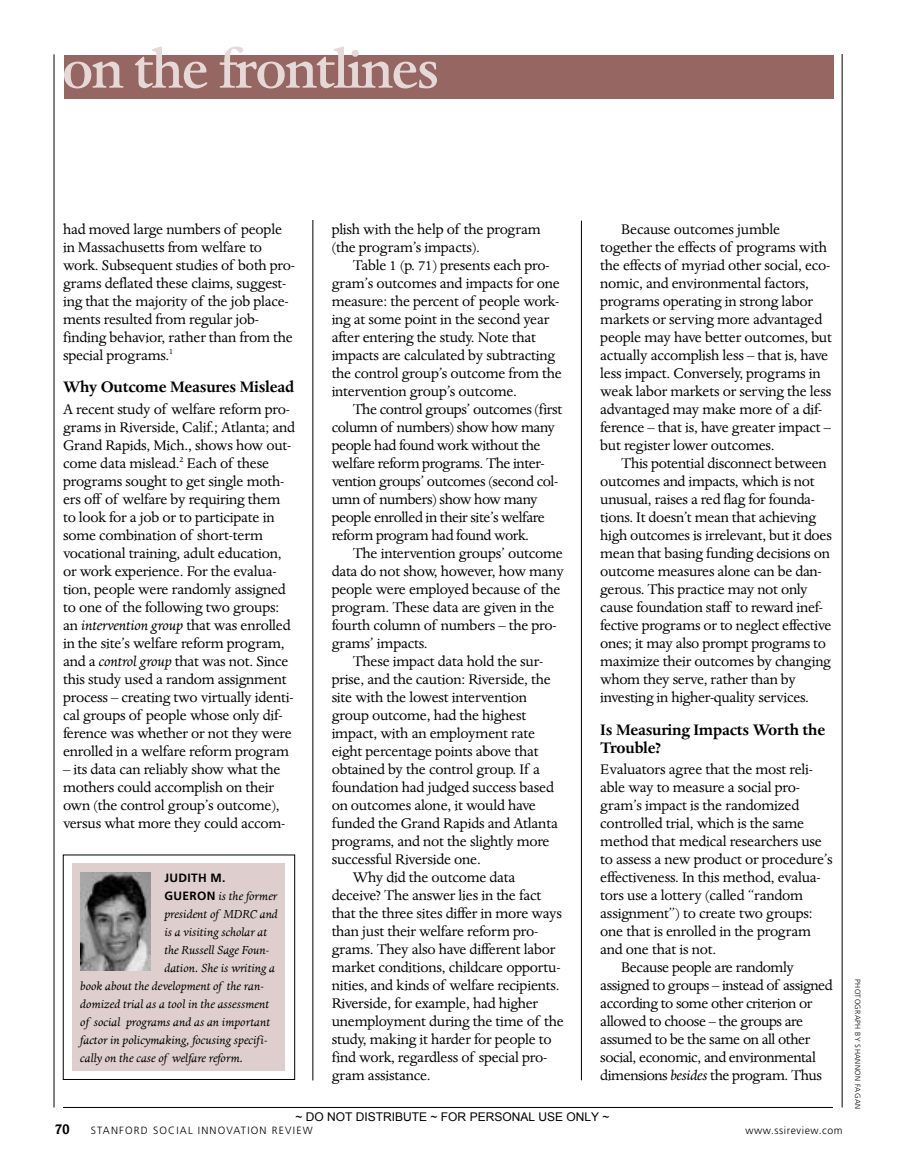
<style>
.page{position:relative;width:905px;height:1175px;background:#fff}
.page>*{position:absolute;margin:0;border:0;box-sizing:border-box;transform-origin:0 0}
.t1{font:500 61.5px "Dante MT Std";letter-spacing:-.03em;color:#e5d9d8}
.t2{font:700 17.7px/18px "Dante MT Std";letter-spacing:-.015em;color:#000}
.t3{font:16.2px/18px "Dante MT Std";letter-spacing:-.015em;color:#000}
.t4{font:italic 13.5px "Dante MT Std";letter-spacing:-.005em;color:#000}
.t5{font:700 13.5px "Cantoria MT Std";color:#000}
.t6{font:12px "Arial";color:#000}
.t7{font:700 12px "Frutiger LT Std";letter-spacing:.03em;color:#000}
.t8{font:300 10.5px "Frutiger LT Std";letter-spacing:.11em;color:#000}
.t9{font:300 10.5px "Frutiger LT Std";letter-spacing:.055em;color:#000}
.t10{font:300 7.5px "Frutiger LT Std";letter-spacing:.055em;color:#000}
.s1{font-style:italic}
.s2{font-family:"Frutiger LT Std";font-weight:700;font-style:normal;font-size:12px}
</style>
<div class="page">
<hr style="left:312px;top:220px;width:1px;height:860px;background:#000">
<hr style="left:581px;top:220px;width:1px;height:860px;background:#000">
<hr style="left:841px;top:54px;width:1px;height:1053px;background:#000">
<hr style="left:54px;top:54px;width:1px;height:1053px;background:#000">
<hr style="left:63px;top:1107px;width:769px;height:1px;background:#000">
<div style="left:64px;top:55px;width:769px;height:44px;background:#966662"></div>
<div style="left:72px;top:863px;width:213px;height:207px;background:#decfce"></div>
<img style="left:80px;top:872px;width:71px;height:98px">
<h1 class="t1" style="left:62px;top:47px;width:379px">on the frontlines</h1>
<p class="t3" style="left:63px;top:221px;width:234px">had moved large numbers of people in Massachusetts from welfare to work. Subsequent studies of both pro&shy;grams deflated these claims, suggest&shy;ing that the majority of the job place&shy;ments resulted from regular job&shy;finding behavior, rather than from the special programs.<sup>1</sup></p>
<p class="t2" style="left:63px;top:379px;width:233px">Why Outcome Measures Mislead</p>
<p class="t3" style="left:63px;top:401px;width:234px">A recent study of welfare reform pro&shy;grams in Riverside, Calif.; Atlanta; and Grand Rapids, Mich., shows how out&shy;come data mislead.<sup>2</sup> Each of these programs sought to get single moth&shy;ers off of welfare by requiring them to look for a job or to participate in some combination of short-term vocational training, adult education, or work experience. For the evalua&shy;tion, people were randomly assigned to one of the following two groups: an <span class="s1">intervention group</span> that was enrolled in the site’s welfare reform program, and a <span class="s1">control group</span> that was not. Since this study used a random assignment process – creating two virtually identi&shy;cal groups of people whose only dif&shy;ference was whether or not they were enrolled in a welfare reform program</p>
<p class="t3" style="left:63px;top:761px;width:224px">– its data can reliably show what the mothers could accomplish on their own (the control group’s outcome), versus what more they could accom-</p>
<p class="t7" style="left:164px;top:873px;width:63px">JUDITH M.</p>
<p class="t4" style="left:164px;top:891px;width:114px"><span class="s2">GUERON</span> is the former</p>
<p class="t4" style="left:164px;top:909px;width:115px">president of MDRC and</p>
<p class="t4" style="left:164px;top:927px;width:104px">is a visiting scholar at</p>
<p class="t4" style="left:164px;top:945px;width:106px">the Russell Sage Foun-</p>
<p class="t4" style="left:164px;top:963px;width:112px">dation. She is writing a</p>
<p class="t4" style="left:80px;top:981px;width:185px">book about the development of the ran-</p>
<p class="t4" style="left:80px;top:999px;width:190px">domized trial as a tool in the assessment</p>
<p class="t4" style="left:80px;top:1017px;width:191px">of social programs and as an important</p>
<p class="t4" style="left:80px;top:1035px;width:189px">factor in policymaking, focusing specifi-</p>
<p class="t4" style="left:80px;top:1053px;width:164px">cally on the case of welfare reform.</p>
<p class="t3" style="left:331px;top:221px;width:211px">plish with the help of the program (the program’s impacts).</p>
<p class="t3" style="left:331px;top:257px;width:232px;text-indent:21px">Table 1 (p. 71) presents each pro&shy;gram’s outcomes and impacts for one measure: the percent of people work&shy;ing at some point in the second year after entering the study. Note that impacts are calculated by subtracting the control group’s outcome from the intervention group’s outcome.</p>
<p class="t3" style="left:331px;top:401px;width:232px;text-indent:21px">The control groups’ outcomes (first column of numbers) show how many people had found work without the welfare reform programs. The inter&shy;vention groups’ outcomes (second col&shy;umn of numbers) show how many people enrolled in their site’s welfare reform program had found work.</p>
<p class="t3" style="left:331px;top:545px;width:234px;text-indent:21px">The intervention groups’ outcome data do not show, however, how many people were employed because of the program. These data are given in the fourth column of numbers – the pro&shy;grams’ impacts.</p>
<p class="t3" style="left:352px;top:653px;width:192px">These impact data hold the sur-</p>
<p class="t3" style="left:331px;top:671px;width:221px">prise, and the caution: Riverside, the</p>
<p class="t3" style="left:331px;top:689px;width:197px">site with the lowest intervention</p>
<p class="t3" style="left:331px;top:707px;width:196px">group outcome, had the highest</p>
<p class="t3" style="left:331px;top:725px;width:205px">impact, with an employment rate</p>
<p class="t3" style="left:331px;top:743px;width:208px">eight percentage points above that</p>
<p class="t3" style="left:331px;top:761px;width:210px">obtained by the control group. If a</p>
<p class="t3" style="left:331px;top:779px;width:224px">foundation had judged success based</p>
<p class="t3" style="left:331px;top:797px;width:206px">on outcomes alone, it would have</p>
<p class="t3" style="left:331px;top:815px;width:228px">funded the Grand Rapids and Atlanta</p>
<p class="t3" style="left:331px;top:833px;width:219px">programs, and not the slightly more</p>
<p class="t3" style="left:331px;top:851px;width:151px">successful Riverside one.</p>
<p class="t3" style="left:352px;top:869px;width:164px">Why did the outcome data</p>
<p class="t3" style="left:331px;top:887px;width:211px">deceive? The answer lies in the fact</p>
<p class="t3" style="left:331px;top:905px;width:232px">that the three sites differ in more ways</p>
<p class="t3" style="left:331px;top:923px;width:208px">than just their welfare reform pro-</p>
<p class="t3" style="left:331px;top:941px;width:225px">grams. They also have different labor</p>
<p class="t3" style="left:331px;top:959px;width:230px">market conditions, childcare opportu-</p>
<p class="t3" style="left:331px;top:977px;width:229px">nities, and kinds of welfare recipients.</p>
<p class="t3" style="left:331px;top:995px;width:208px">Riverside, for example, had higher</p>
<p class="t3" style="left:331px;top:1013px;width:233px">unemployment during the time of the</p>
<p class="t3" style="left:331px;top:1031px;width:221px">study, making it harder for people to</p>
<p class="t3" style="left:331px;top:1049px;width:217px">find work, regardless of special pro-</p>
<p class="t3" style="left:331px;top:1067px;width:101px">gram assistance.</p>
<p class="t3" style="left:600px;top:221px;width:233px;text-indent:21px">Because outcomes jumble together the effects of programs with the effects of myriad other social, eco&shy;nomic, and environmental factors, programs operating in strong labor markets or serving more advantaged people may have better outcomes, but actually accomplish less – that is, have less impact. Conversely, programs in weak labor markets or serving the less advantaged may make more of a dif&shy;ference – that is, have greater impact – but register lower outcomes.</p>
<p class="t3" style="left:600px;top:455px;width:233px;text-indent:21px">This potential disconnect between outcomes and impacts, which is not unusual, raises a red flag for founda&shy;tions. It doesn’t mean that achieving high outcomes is irrelevant, but it does mean that basing funding decisions on outcome measures alone can be dan&shy;gerous. This practice may not only cause foundation staff to reward inef&shy;fective programs or to neglect effective ones; it may also prompt programs to maximize their outcomes by changing whom they serve, rather than by investing in higher-quality services.</p>
<p class="t2" style="left:600px;top:721px;width:226px">Is Measuring Impacts Worth the<br>Trouble?</p>
<p class="t3" style="left:600px;top:761px;width:214px">Evaluators agree that the most reli-</p>
<p class="t3" style="left:600px;top:779px;width:201px">able way to measure a social pro-</p>
<p class="t3" style="left:600px;top:797px;width:200px">gram’s impact is the randomized</p>
<p class="t3" style="left:600px;top:815px;width:205px">controlled trial, which is the same</p>
<p class="t3" style="left:600px;top:833px;width:223px">method that medical researchers use</p>
<p class="t3" style="left:600px;top:851px;width:234px">to assess a new product or procedure’s</p>
<p class="t3" style="left:600px;top:869px;width:222px">effectiveness. In this method, evalua-</p>
<p class="t3" style="left:600px;top:887px;width:204px">tors use a lottery (called “random</p>
<p class="t3" style="left:600px;top:905px;width:214px">assignment”) to create two groups:</p>
<p class="t3" style="left:600px;top:923px;width:212px">one that is enrolled in the program</p>
<p class="t3" style="left:600px;top:941px;width:117px">and one that is not.</p>
<p class="t3" style="left:621px;top:959px;width:174px">Because people are randomly</p>
<p class="t3" style="left:600px;top:977px;width:234px">assigned to groups – instead of assigned</p>
<p class="t3" style="left:600px;top:995px;width:213px">according to some other criterion or</p>
<p class="t3" style="left:600px;top:1013px;width:204px">allowed to choose – the groups are</p>
<p class="t3" style="left:600px;top:1031px;width:211px">assumed to be the same on all other</p>
<p class="t3" style="left:600px;top:1049px;width:217px">social, economic, and environmental</p>
<p class="t3" style="left:600px;top:1067px;width:223px">dimensions <span class="s1">besides</span> the program. Thus</p>
<p class="t6" style="left:295px;top:1108px;width:315px">~ DO NOT DISTRIBUTE ~ FOR PERSONAL USE ONLY ~</p>
<p class="t5" style="left:55px;top:1124px;width:17px">70</p>
<p class="t8" style="left:91px;top:1126px;width:223px">STANFORD SOCIAL INNOVATION REVIEW</p>
<p class="t9" style="left:745px;top:1126px;width:99px">www.ssireview.com</p>
<p class="t10" style="left:860px;top:979px;width:131px;rotate:90deg">PHOTOGRAPH BY SHANNON FAGAN</p>
</div>
